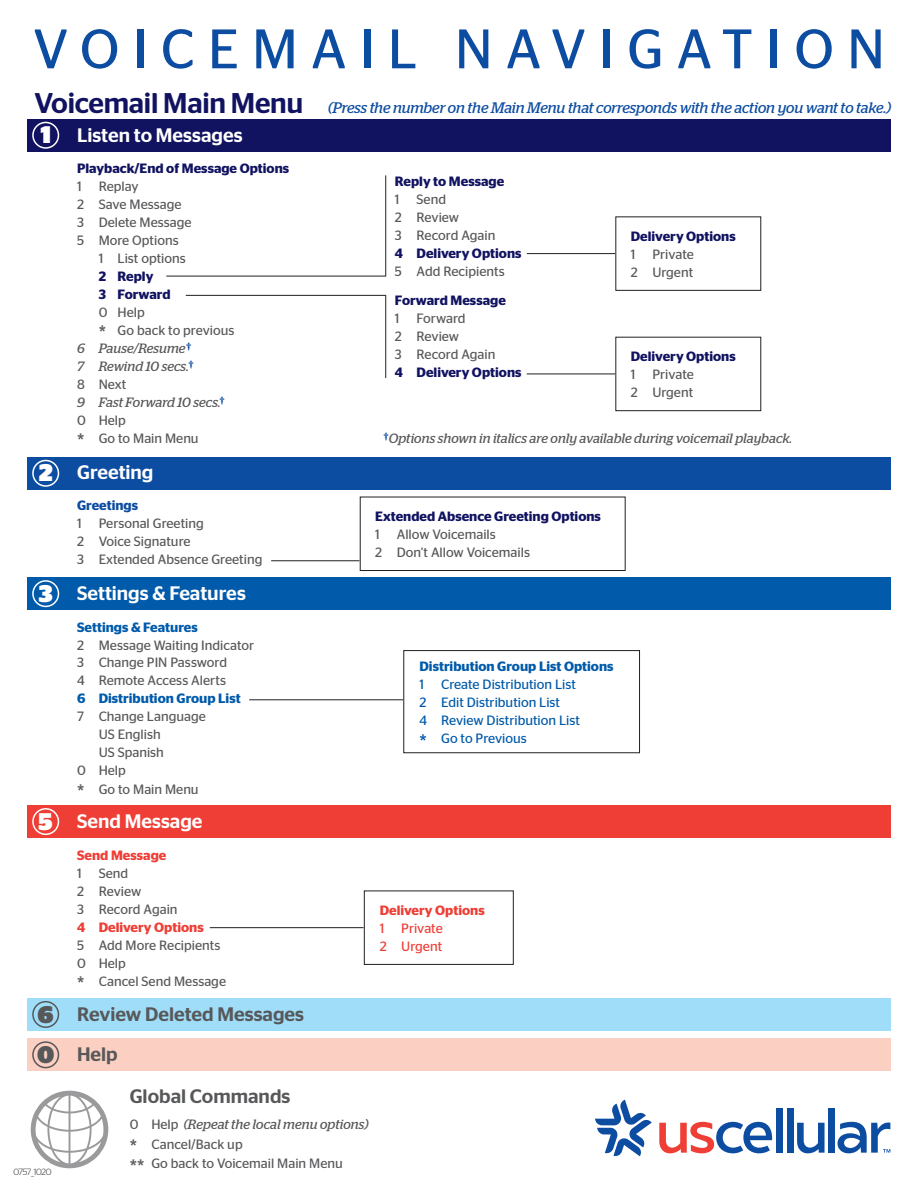
<style>
.page{position:relative;width:918px;height:1188px;background:#fff}
.page>*{position:absolute;margin:0;border:0;box-sizing:border-box;transform-origin:0 0}
.t1{font:55.5px "Stag Sans";letter-spacing:.24em;color:#0d4da1}
.t2{font:900 24px "Stag Sans";color:#fff}
.t3{font:900 24px/40.3px "Stag Sans";color:#57585a}
.t4{font:500 19.5px "Stag Sans";color:#fff}
.t5{font:500 19.5px/40.2px "Stag Sans";color:#57585a}
.t6{font:italic 15.15px "Stag";letter-spacing:-.005em;color:#0d4da1}
.t7{font:13.5px/18px "Stag Sans";color:#57585a}
.t8{font:600 13.5px/18px "Stag Sans";color:#111361}
.t9{font:italic 13.5px/18px "Stag";letter-spacing:.005em;color:#57585a}
.t10{font:13.5px/18px "Stag Sans";color:#015aaa}
.t11{font:600 13.5px "Stag Sans";color:#015aaa}
.t12{font:600 13.5px "Stag Sans";color:#ee3e35}
.t13{font:13.5px/18px "Stag Sans";color:#ee3e35;text-align:right}
.t14{font:600 13.5px "Stag Sans";color:#0d4da1}
.t15{font:300 9px "Stag Sans";letter-spacing:-.035em;color:#231f20}
.s1{font-family:"Stag Sans";font-weight:500;font-style:normal;font-size:28.5px;color:#111361}
.s2{font-size:19.5px}
.s3{font-family:"Stag Sans";font-style:normal}
</style>
<div class="page">
<div style="left:27px;top:998px;width:864px;height:33px;background:#9fddf8"></div>
<div style="left:27px;top:119px;width:864px;height:33px;background:#111361"></div>
<div style="left:27px;top:805px;width:864px;height:33px;background:#ee3e35"></div>
<div style="left:27px;top:1038px;width:864px;height:33px;background:#fbcfc2"></div>
<div style="left:27px;top:577px;width:864px;height:33px;background:#015aaa"></div>
<div style="left:27px;top:457px;width:864px;height:33px;background:#0d4da1"></div>
<div style="left:403px;top:650px;width:237px;height:103px;border:1px solid #231f20"></div>
<hr style="left:249px;top:699px;width:154px;height:1px;background:#231f20">
<div style="left:364px;top:891px;width:150px;height:74px;border:1px solid #231f20"></div>
<hr style="left:210px;top:927px;width:154px;height:1px;background:#231f20">
<div style="left:615px;top:216px;width:146px;height:75px;border:1px solid #231f20"></div>
<hr style="left:527px;top:253px;width:88px;height:1px;background:#231f20">
<div style="left:615px;top:337px;width:146px;height:74px;border:1px solid #231f20"></div>
<hr style="left:527px;top:374px;width:88px;height:1px;background:#231f20">
<div style="left:360px;top:497px;width:266px;height:74px;border:1px solid #231f20"></div>
<hr style="left:271px;top:560px;width:88px;height:1px;background:#231f20">
<hr style="left:166px;top:276px;width:220px;height:1px;background:#231f20">
<hr style="left:385px;top:175px;width:1px;height:101px;background:#231f20">
<hr style="left:186px;top:295px;width:200px;height:1px;background:#231f20">
<hr style="left:385px;top:295px;width:1px;height:83px;background:#231f20">
<svg style="left:31px;top:1091px;width:77px;height:77px"></svg>
<div style="left:32px;top:122px;width:27px;height:27px;border:2px solid #fff;border-radius:50%"></div>
<div style="left:32px;top:460px;width:27px;height:27px;border:2px solid #fff;border-radius:50%"></div>
<div style="left:32px;top:580px;width:27px;height:27px;border:2px solid #fff;border-radius:50%"></div>
<div style="left:32px;top:808px;width:27px;height:27px;border:2px solid #fff;border-radius:50%"></div>
<div style="left:32px;top:1001px;width:27px;height:27px;border:2px solid #57585a;border-radius:50%"></div>
<div style="left:32px;top:1041px;width:27px;height:27px;border:2px solid #57585a;border-radius:50%"></div>
<svg style="left:595px;top:1100px;width:57px;height:56px"></svg>
<div style="left:776px;top:1109px;width:6px;height:44px;background:#0d4da1"></div>
<div style="left:787px;top:1109px;width:6px;height:44px;background:#0d4da1"></div>
<div style="left:828px;top:1109px;width:7px;height:44px;background:#0d4da1"></div>
<svg style="left:797px;top:1123px;width:28px;height:30px"></svg>
<svg style="left:659px;top:1122px;width:113px;height:31px"></svg>
<svg style="left:838px;top:1122px;width:52px;height:31px"></svg>
<h1 class="t1" style="left:33px;top:18px;width:853px">VOICEMAIL NAVIGATION</h1>
<p class="t6" style="left:34px;top:99px;width:858px"><span class="s1">Voicemail Main Menu</span> (Press the number on the Main Menu that corresponds with the action you want to take.)</p>
<h2 class="t2" style="left:40px;top:121px;width:12px">1</h2>
<h3 class="t4" style="left:77px;top:123px;width:167px">Listen to Messages</h3>
<p class="t8" style="left:77px;top:159px;width:214px">Playback/End of Message Options</p>
<p class="t7" style="left:77px;top:177px;width:6px">1</p>
<p class="t7" style="left:99px;top:177px;width:41px">Replay</p>
<p class="t7" style="left:77px;top:195px;width:106px">2 Save Message</p>
<p class="t7" style="left:77px;top:213px;width:116px">3 Delete Message</p>
<p class="t7" style="left:77px;top:231px;width:103px">5 More Options</p>
<p class="t7" style="left:99px;top:249px;width:89px">1 List options</p>
<p class="t8" style="left:99px;top:267px;width:73px">2 Reply<br>3 Forward</p>
<p class="t7" style="left:99px;top:303px;width:137px">0 Help<br><span class="s2">*</span> Go back to previous</p>
<p class="t9" style="left:77px;top:339px;width:118px">6 Pause/Resume<sup>†<br></sup>7 Rewind 10 secs.<sup>†</sup></p>
<p class="t7" style="left:77px;top:375px;width:51px">8 Next</p>
<p class="t9" style="left:77px;top:393px;width:149px">9 Fast Forward 10 secs.<sup>†</sup></p>
<p class="t7" style="left:77px;top:411px;width:123px">0 Help<br><span class="s2">*</span> Go to Main Menu</p>
<p class="t8" style="left:395px;top:172px;width:111px">Reply to Message</p>
<p class="t7" style="left:395px;top:190px;width:6px">1</p>
<p class="t7" style="left:395px;top:190px;width:102px;text-indent:22px">Send<br>2 Review<br>3 Record Again</p>
<p class="t8" style="left:395px;top:244px;width:128px">4 Delivery Options</p>
<p class="t7" style="left:395px;top:262px;width:111px">5 Add Recipients</p>
<p class="t8" style="left:395px;top:291px;width:112px">Forward Message</p>
<p class="t7" style="left:395px;top:309px;width:6px">1</p>
<p class="t7" style="left:395px;top:309px;width:102px;text-indent:22px">Forward<br>2 Review<br>3 Record Again</p>
<p class="t8" style="left:395px;top:363px;width:128px">4 Delivery Options</p>
<p class="t8" style="left:631px;top:227px;width:106px">Delivery Options</p>
<p class="t7" style="left:631px;top:245px;width:6px">1</p>
<p class="t7" style="left:631px;top:245px;width:65px;text-align:right">Private<br>2 Urgent</p>
<p class="t8" style="left:631px;top:348px;width:106px">Delivery Options</p>
<p class="t7" style="left:631px;top:366px;width:6px">1</p>
<p class="t7" style="left:631px;top:366px;width:65px;text-align:right">Private<br>2 Urgent</p>
<p class="t9" style="left:384px;top:429px;width:410px"><sup>†</sup>Options shown in italics are only available during voicemail playback.</p>
<h2 class="t2" style="left:39px;top:459px;width:16px">2</h2>
<h3 class="t4" style="left:77px;top:461px;width:78px">Greeting</h3>
<p class="t14" style="left:77px;top:498px;width:63px">Greetings</p>
<p class="t7" style="left:77px;top:514px;width:6px">1</p>
<p class="t7" style="left:77px;top:514px;width:187px;text-indent:22px">Personal Greeting<br>2 Voice Signature<br>3 Extended Absence Greeting</p>
<p class="t8" style="left:375px;top:507px;width:227px">Extended Absence Greeting Options</p>
<p class="t7" style="left:375px;top:525px;width:6px">1</p>
<p class="t7" style="left:375px;top:525px;width:156px;text-indent:22px">Allow Voicemails<br>2 Don’t Allow Voicemails</p>
<h2 class="t2" style="left:39px;top:579px;width:15px">3</h2>
<h3 class="t4" style="left:77px;top:582px;width:170px">Settings &amp; Features</h3>
<p class="t11" style="left:77px;top:619px;width:122px">Settings &amp; Features</p>
<p class="t7" style="left:77px;top:636px;width:179px">2 Message Waiting Indicator<br>3 Change PIN Password<br>4 Remote Access Alerts</p>
<p class="t11" style="left:77px;top:691px;width:165px">6 Distribution Group List</p>
<p class="t7" style="left:77px;top:708px;width:130px">7 Change Language</p>
<p class="t7" style="left:99px;top:726px;width:63px">US English</p>
<p class="t7" style="left:99px;top:744px;width:67px">US Spanish</p>
<p class="t7" style="left:77px;top:762px;width:50px">0 Help</p>
<p class="t7" style="left:77px;top:780px;width:123px"><span class="s2">*</span> Go to Main Menu</p>
<p class="t11" style="left:419px;top:659px;width:196px">Distribution Group List Options</p>
<p class="t10" style="left:419px;top:676px;width:6px">1</p>
<p class="t10" style="left:419px;top:676px;width:162px;text-indent:22px">Create Distribution List<br>2 Edit Distribution List<br>4 Review Distribution List <span class="s2">*</span> Go to Previous</p>
<h2 class="t2" style="left:39px;top:807px;width:16px">5</h2>
<h3 class="t4" style="left:77px;top:810px;width:127px">Send Message</h3>
<p class="t12" style="left:77px;top:847px;width:91px">Send Message</p>
<p class="t7" style="left:77px;top:864px;width:6px">1</p>
<p class="t7" style="left:77px;top:864px;width:102px;text-indent:22px">Send<br>2 Review<br>3 Record Again</p>
<p class="t12" style="left:77px;top:919px;width:128px">4 Delivery Options</p>
<p class="t7" style="left:77px;top:936px;width:151px">5 Add More Recipients<br>0 Help<br><span class="s2">*</span> Cancel Send Message</p>
<p class="t12" style="left:380px;top:903px;width:106px">Delivery Options</p>
<p class="t13" style="left:380px;top:919px;width:6px">1</p>
<p class="t13" style="left:380px;top:919px;width:65px">Private<br>2 Urgent</p>
<h2 class="t3" style="left:37px;top:994px;width:19px">6<br>0</h2>
<h3 class="t5" style="left:77px;top:994px;width:229px">Review Deleted Messages<br>Help</h3>
<p class="t15" style="left:14px;top:1166px;width:40px">0757_1020</p>
<h3 class="t5" style="left:130px;top:1076px;width:162px">Global Commands</h3>
<p class="t9" style="left:130px;top:1116px;width:240px"><span class="s3">0 Help</span> (Repeat the local menu options)</p>
<p class="t7" style="left:130px;top:1134px;width:215px;line-height:19.5px"><span class="s2">*</span> Cancel/Back up<br><span class="s2">**</span> Go back to Voicemail Main Menu</p>
</div>
